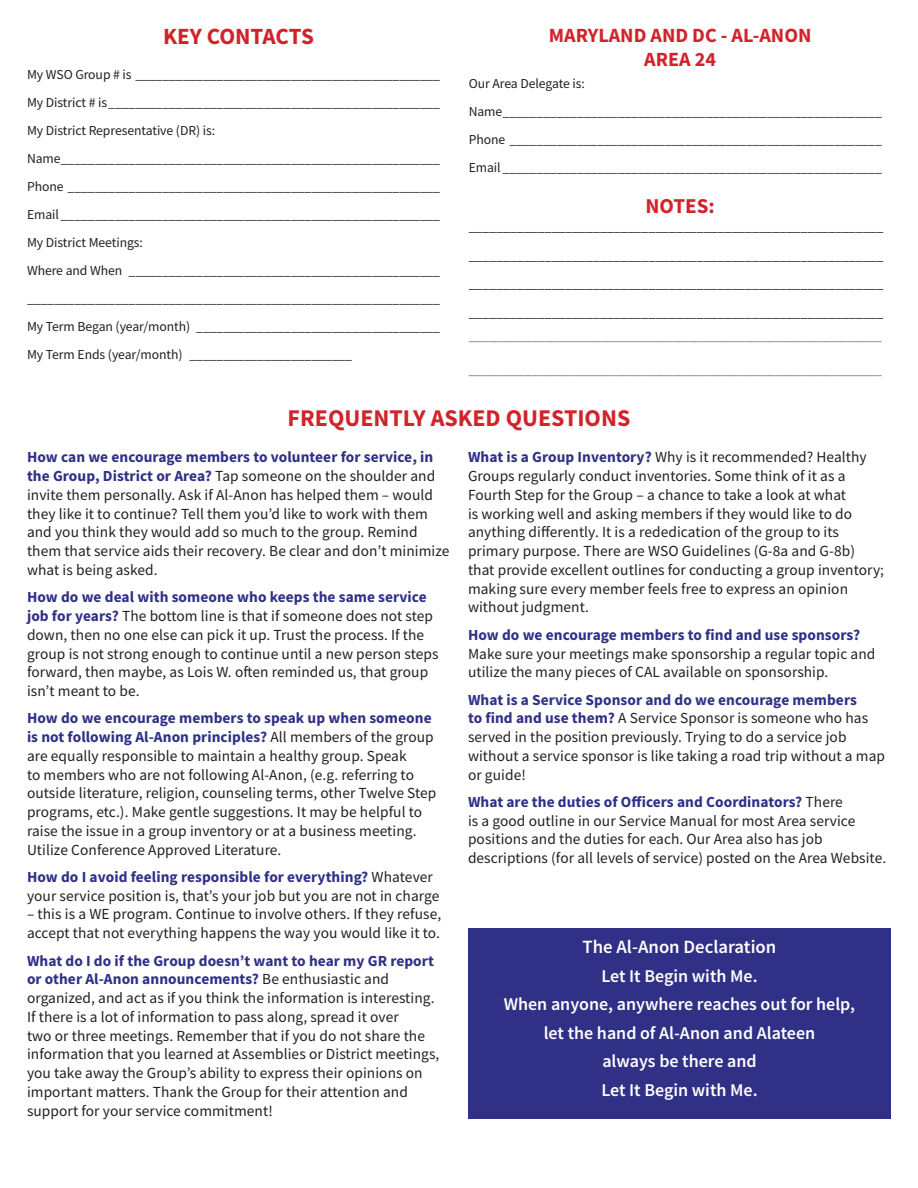
<style>
.page{position:relative;width:918px;height:1188px;background:#fff}
.page>*{position:absolute;margin:0;border:0;box-sizing:border-box;transform-origin:0 0}
.Section_head{font:700 24px "Source Sans Pro";color:#d1232a}
.Section_head-2{font:700 23.1px "Source Sans Pro";letter-spacing:-.01em;color:#d1232a}
.Section_head-3{font:700 21.15px "Source Sans Pro";color:#d1232a}
.Section_head-4{font:700 20.1px/24.2px "Source Sans Pro";color:#d1232a;text-align:center}
.t1{font:600 18.75px "Source Sans Pro";color:#fff}
.t2{font:600 18px/28.5px "Source Sans Pro";color:#fff;text-align:center}
.FAQ{font:15.3px/18.8px "Source Sans Pro";letter-spacing:.005em;color:#231f20}
.Tab_Rule_line{font:13.95px "Source Sans Pro";color:#231f20}
.Tab_Rule_line-2{font:13.65px "Source Sans Pro";letter-spacing:-.005em;color:#231f20}
.Tab_Rule_line-3{font:8.55px "Source Sans Pro";color:#231f20}
.s1{font-weight:700;color:#303087}
</style>
<div class="page">
<div style="left:468px;top:929px;width:423px;height:190px;background:#303087"></div>
<p class="Section_head-2" style="left:163px;top:21px;width:152px">KEY CONTACTS</p>
<p class="Tab_Rule_line-2" style="left:27px;top:66px;width:415px">My WSO Group # is _____________________________________________</p>
<p class="Tab_Rule_line-2" style="left:27px;top:94px;width:415px">My District # is_________________________________________________</p>
<p class="Tab_Rule_line-2" style="left:27px;top:122px;width:190px">My District Representative (DR) is:</p>
<p class="Tab_Rule_line-2" style="left:27px;top:150px;width:415px">Name________________________________________________________</p>
<p class="Tab_Rule_line-2" style="left:27px;top:178px;width:415px">Phone _______________________________________________________</p>
<p class="Tab_Rule_line-2" style="left:27px;top:206px;width:415px">Email ________________________________________________________</p>
<p class="Tab_Rule_line-2" style="left:27px;top:234px;width:118px">My District Meetings:</p>
<p class="Tab_Rule_line-2" style="left:27px;top:262px;width:415px">Where and When ______________________________________________</p>
<p class="Tab_Rule_line-2" style="left:27px;top:289px;width:415px">_____________________________________________________________</p>
<p class="Tab_Rule_line-2" style="left:27px;top:317px;width:415px">My Term Began (year/month) ____________________________________</p>
<p class="Tab_Rule_line-2" style="left:27px;top:345px;width:327px">My Term Ends (year/month) ________________________</p>
<p class="Section_head-4" style="left:549px;top:23px;width:264px">MARYLAND AND DC - AL-ANON<br>AREA 24</p>
<p class="Tab_Rule_line-2" style="left:469px;top:75px;width:118px">Our Area Delegate is:</p>
<p class="Tab_Rule_line-2" style="left:469px;top:103px;width:415px">Name________________________________________________________</p>
<p class="Tab_Rule_line-2" style="left:469px;top:131px;width:415px">Phone _______________________________________________________</p>
<p class="Tab_Rule_line-2" style="left:469px;top:159px;width:415px">Email ________________________________________________________</p>
<p class="Section_head-3" style="left:646px;top:192px;width:71px">NOTES:</p>
<p class="Tab_Rule_line" style="left:469px;top:218px;width:416px">____________________________________________________________</p>
<p class="Tab_Rule_line" style="left:469px;top:246px;width:416px">____________________________________________________________</p>
<p class="Tab_Rule_line" style="left:469px;top:275px;width:416px">____________________________________________________________</p>
<p class="Tab_Rule_line" style="left:469px;top:303px;width:416px">____________________________________________________________</p>
<p class="Tab_Rule_line-3" style="left:469px;top:333px;width:414px">_________________________________________________________________________________________________</p>
<p class="Tab_Rule_line-3" style="left:469px;top:367px;width:414px">_________________________________________________________________________________________________</p>
<p class="Section_head" style="left:288px;top:402px;width:344px">FREQUENTLY ASKED QUESTIONS</p>
<p class="FAQ" style="left:27px;top:448px;width:424px"><span class="s1">How can we encourage members to volunteer for service, in the Group, District or Area?</span> Tap someone on the shoulder and invite them personally. Ask if Al-Anon has helped them – would they like it to continue? Tell them you’d like to work with them and you think they would add so much to the group. Remind them that service aids their recovery. Be clear and don’t minimize what is being asked.</p>
<p class="FAQ" style="left:27px;top:588px;width:413px"><span class="s1">How do we deal with someone who keeps the same service job for years?</span> The bottom line is that if someone does not step down, then no one else can pick it up. Trust the process. If the group is not strong enough to continue until a new person steps forward, then maybe, as Lois W. often reminded us, that group isn’t meant to be.</p>
<p class="FAQ" style="left:27px;top:709px;width:411px"><span class="s1">How do we encourage members to speak up when someone is not following Al-Anon principles?</span> All members of the group are equally responsible to maintain a healthy group. Speak<br>to members who are not following Al-Anon, (e.g. referring to outside literature, religion, counseling terms, other Twelve Step programs, etc.). Make gentle suggestions. It may be helpful to raise the issue in a group inventory or at a business meeting.<br>Utilize Conference Approved Literature.</p>
<p class="FAQ" style="left:27px;top:867px;width:414px"><span class="s1">How do I avoid feeling responsible for everything?</span> Whatever your service position is, that’s your job but you are not in charge</p>
<p class="FAQ" style="left:27px;top:905px;width:416px">– this is a WE program. Continue to involve others. If they refuse, accept that not everything happens the way you would like it to.</p>
<p class="FAQ" style="left:27px;top:951px;width:414px"><span class="s1">What do I do if the Group doesn’t want to hear my GR report or other Al-Anon announcements?</span> Be enthusiastic and organized, and act as if you think the information is interesting.<br>If there is a lot of information to pass along, spread it over<br>two or three meetings. Remember that if you do not share the information that you learned at Assemblies or District meetings, you take away the Group’s ability to express their opinions on important matters. Thank the Group for their attention and support for your service commitment!</p>
<p class="FAQ" style="left:468px;top:448px;width:418px"><span class="s1">What is a Group Inventory?</span> Why is it recommended? Healthy Groups regularly conduct inventories. Some think of it as a Fourth Step for the Group – a chance to take a look at what<br>is working well and asking members if they would like to do anything differently. It is a rededication of the group to its primary purpose. There are WSO Guidelines (G-8a and G-8b) that provide excellent outlines for conducting a group inventory; making sure every member feels free to express an opinion without judgment.</p>
<p class="FAQ" style="left:468px;top:625px;width:409px"><span class="s1">How do we encourage members to find and use sponsors?<br></span>Make sure your meetings make sponsorship a regular topic and utilize the many pieces of CAL available on sponsorship.</p>
<p class="FAQ" style="left:468px;top:690px;width:419px"><span class="s1">What is a Service Sponsor and do we encourage members<br>to find and use them?</span> A Service Sponsor is someone who has served in the position previously. Trying to do a service job without a service sponsor is like taking a road trip without a map or guide!</p>
<p class="FAQ" style="left:468px;top:792px;width:420px"><span class="s1">What are the duties of Officers and Coordinators?</span> There<br>is a good outline in our Service Manual for most Area service positions and the duties for each. Our Area also has job descriptions (for all levels of service) posted on the Area Website.</p>
<p class="t1" style="left:583px;top:935px;width:195px">The Al-Anon Declaration</p>
<p class="t2" style="left:504px;top:961px;width:353px">Let It Begin with Me.<br>When anyone, anywhere reaches out for help, let the hand of Al-Anon and Alateen<br>always be there and<br>Let It Begin with Me.</p>
</div>
